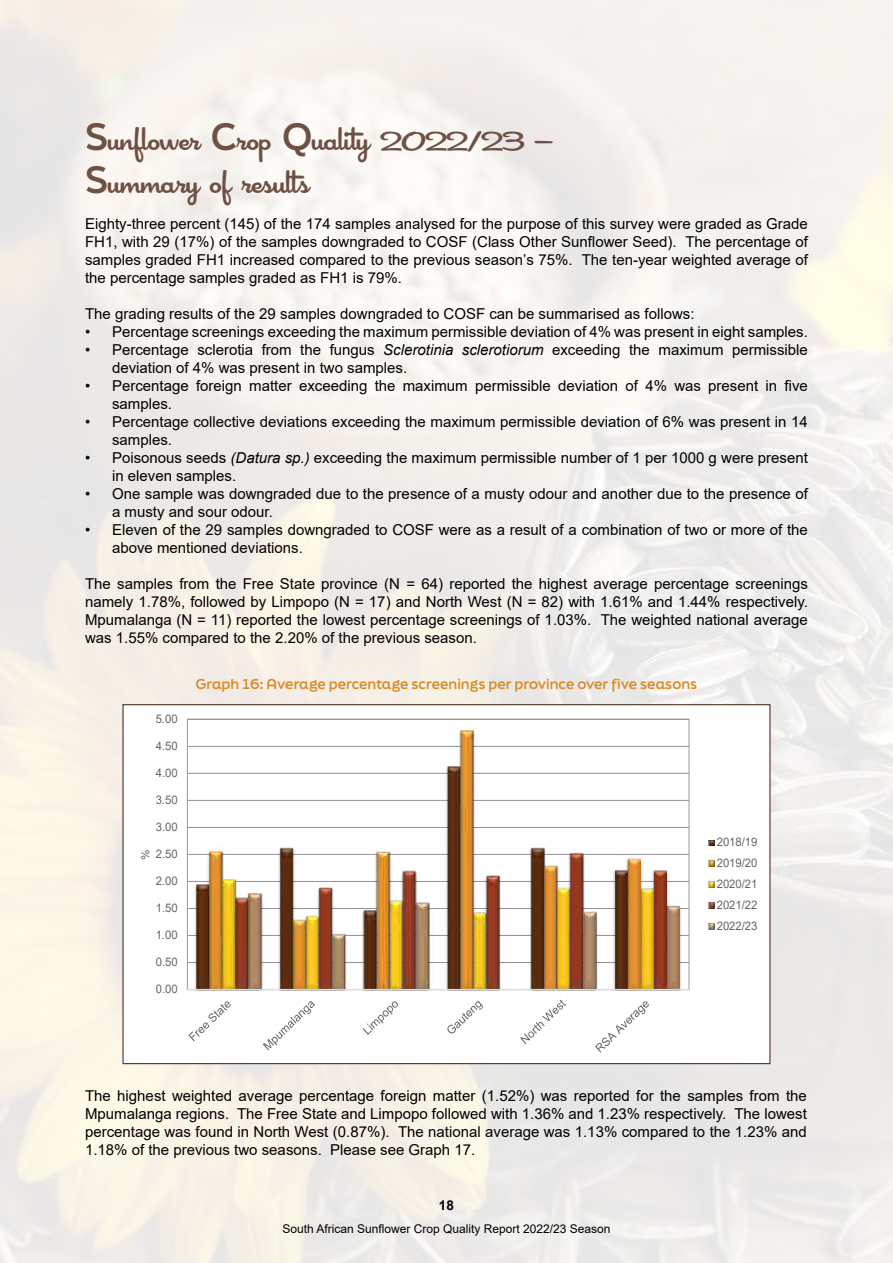
<style>
.page{position:relative;width:893px;height:1263px;background:#fff}
.page>*{position:absolute;margin:0;border:0;box-sizing:border-box;transform-origin:0 0}
.t1{font:36px/43.2px "Cocktail Shaker";color:#6f5144}
.t2{font:15px/18px "Arial";color:#000}
.t3{font:700 13.5px "Final Six";color:#d88b28}
.t4{font:700 13.5px "Arial";color:#000}
.t5{font:12px "Arial";color:#000}
.t6{font:11.85px/20.9px "Arial";letter-spacing:-.005em;color:#636467;text-align:justify;scale:.96 1}
.t7{font:11.25px "Arial";color:#636467;scale:1.05 1}
.s1{font-family:"Final Six";font-weight:700}
.s2{font-size:27px}
.s3{font-style:italic}
</style>
<div class="page">
<hr style="left:187px;top:962px;width:502px;height:1px;background:#939597">
<hr style="left:187px;top:935px;width:502px;height:1px;background:#939597">
<hr style="left:187px;top:908px;width:502px;height:1px;background:#939597">
<hr style="left:187px;top:881px;width:502px;height:1px;background:#939597">
<hr style="left:187px;top:854px;width:502px;height:1px;background:#939597">
<hr style="left:187px;top:827px;width:502px;height:1px;background:#939597">
<hr style="left:187px;top:800px;width:502px;height:1px;background:#939597">
<hr style="left:187px;top:773px;width:502px;height:1px;background:#939597">
<hr style="left:187px;top:746px;width:502px;height:1px;background:#939597">
<img style="left:197px;top:772px;width:13px;height:217px">
<img style="left:210px;top:730px;width:431px;height:259px">
<img style="left:222px;top:879px;width:13px;height:110px">
<img style="left:235px;top:854px;width:432px;height:135px">
<img style="left:248px;top:893px;width:432px;height:96px">
<hr style="left:187px;top:989px;width:502px;height:1px;background:#dcddde">
<svg style="left:188px;top:1001px;width:43px;height:40px"></svg>
<svg style="left:263px;top:1001px;width:52px;height:49px"></svg>
<svg style="left:362px;top:1001px;width:36px;height:34px"></svg>
<svg style="left:447px;top:1000px;width:36px;height:33px"></svg>
<svg style="left:520px;top:999px;width:46px;height:45px"></svg>
<svg style="left:595px;top:1001px;width:54px;height:52px"></svg>
<svg style="left:708px;top:839px;width:6px;height:7px"></svg>
<svg style="left:708px;top:860px;width:6px;height:6px"></svg>
<svg style="left:708px;top:881px;width:6px;height:6px"></svg>
<svg style="left:708px;top:902px;width:6px;height:6px"></svg>
<svg style="left:708px;top:923px;width:6px;height:6px"></svg>
<h1 class="t1" style="left:85px;top:119px;width:469px"><span class="s1">S</span>unflower <span class="s1">C</span>rop <span class="s1">Q</span>uality <span class="s2">2022/23</span> –<br><span class="s1">S</span>ummary of results</h1>
<p class="t2" style="left:85px;top:214px;width:724px;text-align:justify">Eighty-three percent (145) of the 174 samples analysed for the purpose of this survey were graded as Grade FH1, with 29 (17%) of the samples downgraded to COSF (Class Other Sunflower Seed). The percentage of samples graded FH1 increased compared to the previous season’s 75%. The ten-year weighted average of the percentage samples graded as FH1 is 79%.</p>
<p class="t2" style="left:85px;top:304px;width:611px">The grading results of the 29 samples downgraded to COSF can be summarised as follows:</p>
<p class="t2" style="left:85px;top:322px;width:724px">• Percentage screenings exceeding the maximum permissible deviation of 4% was present in eight samples.</p>
<p class="t2" style="left:112px;top:340px;width:697px;text-indent:-27px">• Percentage sclerotia from the fungus <span class="s3">Sclerotinia sclerotiorum</span> exceeding the maximum permissible deviation of 4% was present in two samples.</p>
<p class="t2" style="left:112px;top:376px;width:697px;text-indent:-27px">• Percentage foreign matter exceeding the maximum permissible deviation of 4% was present in five samples.</p>
<p class="t2" style="left:112px;top:412px;width:697px;text-indent:-27px">• Percentage collective deviations exceeding the maximum permissible deviation of 6% was present in 14 samples.</p>
<p class="t2" style="left:112px;top:448px;width:697px;text-indent:-27px">• Poisonous seeds <span class="s3">(Datura sp.)</span> exceeding the maximum permissible number of 1 per 1000 g were present in eleven samples.</p>
<p class="t2" style="left:112px;top:484px;width:697px;text-indent:-27px">• One sample was downgraded due to the presence of a musty odour and another due to the presence of a musty and sour odour.</p>
<p class="t2" style="left:112px;top:520px;width:697px;text-indent:-27px">• Eleven of the 29 samples downgraded to COSF were as a result of a combination of two or more of the above mentioned deviations.</p>
<p class="t2" style="left:85px;top:574px;width:724px;text-align:justify">The samples from the Free State province (N = 64) reported the highest average percentage screenings namely 1.78%, followed by Limpopo (N = 17) and North West (N = 82) with 1.61% and 1.44% respectively.<br>Mpumalanga (N = 11) reported the lowest percentage screenings of 1.03%. The weighted national average was 1.55% compared to the 2.20% of the previous season.</p>
<p class="t3" style="left:196px;top:674px;width:503px">Graph 16: Average percentage screenings per province over five seasons</p>
<p class="t6" style="left:156px;top:708px;width:24px">5.00</p>
<p class="t6" style="left:156px;top:735px;width:24px">4.50</p>
<p class="t6" style="left:156px;top:762px;width:24px">4.00</p>
<p class="t6" style="left:156px;top:789px;width:24px">3.50</p>
<p class="t6" style="left:156px;top:816px;width:24px">3.00</p>
<p class="t6" style="left:156px;top:844px;width:24px">2.50</p>
<p class="t7" style="left:138px;top:860px;width:11px;rotate:-90deg">%</p>
<p class="t6" style="left:156px;top:871px;width:24px">2.00</p>
<p class="t6" style="left:156px;top:898px;width:24px">1.50</p>
<p class="t6" style="left:156px;top:925px;width:24px">1.00</p>
<p class="t6" style="left:156px;top:952px;width:24px">0.50</p>
<p class="t6" style="left:156px;top:979px;width:24px">0.00</p>
<p class="t6" style="left:717px;top:831px;width:44px">2018/19<br>2019/20<br>2020/21<br>2021/22<br>2022/23</p>
<p class="t2" style="left:85px;top:1086px;width:723px;text-align:justify">The highest weighted average percentage foreign matter (1.52%) was reported for the samples from the Mpumalanga regions. The Free State and Limpopo followed with 1.36% and 1.23% respectively. The lowest percentage was found in North West (0.87%). The national average was 1.13% compared to the 1.23% and 1.18% of the previous two seasons. Please see Graph 17.</p>
<p class="t4" style="left:439px;top:1195px;width:17px">18</p>
<p class="t5" style="left:282px;top:1220px;width:330px">South African Sunflower Crop Quality Report 2022/23 Season</p>
</div>
